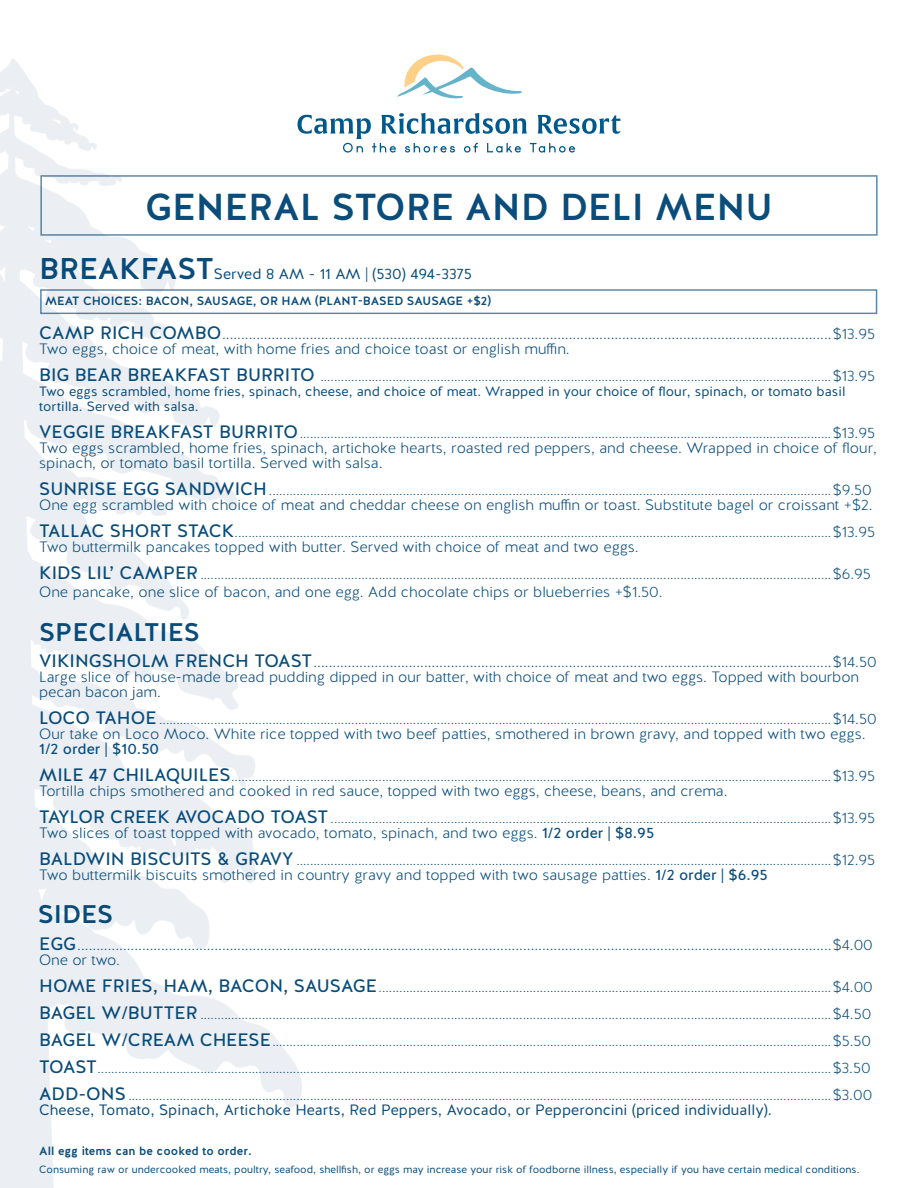
<style>
.page{position:relative;width:918px;height:1188px;background:#fff}
.page>*{position:absolute;margin:0;border:0;box-sizing:border-box;transform-origin:0 0}
.t1{font:500 37.5px "Halis R";color:#0a4c7a}
.t2{font:500 30px "Halis R";color:#0a4c7a}
.t3{font:500 25.5px "Halis R";color:#0a4c7a}
.Paragraph_Style_1{font:300 15px/15px "Halis R";color:#0a4c7a}
.Paragraph_Style_3{font:300 15px/15px "Halis R";color:#0a4c7a}
.t4{font:15px "Halis R";color:#0a4c7a}
.t5{font:300 13.5px/15px "Halis R";color:#0a4c7a}
.t6{font:500 12px "Halis R";color:#0a4c7a}
.t7{font:10.5px "Halis R";color:#0a4c7a}
.s1{font-weight:400;font-size:18px}
.s2{font-size:15px}
.s3{font-weight:400}
</style>
<div class="page">
<svg style="left:306px;top:113px;width:314px;height:40px"></svg>
<svg style="left:397px;top:54px;width:125px;height:44px"></svg>
<img style="left:0;top:58px;width:306px;height:1130px">
<p class="t1" style="left:145px;top:183px;width:629px">GENERAL STORE AND DELI MENU</p>
<p class="t2" style="left:39px;top:249px;width:176px">BREAKFAST</p>
<p class="t4" style="left:214px;top:264px;width:260px">Served 8 AM - 11 AM | (530) 494-3375</p>
<p class="t6" style="left:45px;top:293px;width:447px">MEAT CHOICES: BACON, SAUSAGE, OR HAM (PLANT-BASED SAUSAGE +$2)</p>
<p class="Paragraph_Style_1" style="left:39px;top:327px;width:837px"><span class="s1">CAMP RICH COMBO</span>................................................................................................................................................................$13.95</p>
<p class="Paragraph_Style_1" style="left:39px;top:342px;width:532px">Two eggs, choice of meat, with home fries and choice toast or english muffin.</p>
<p class="t5" style="left:39px;top:369px;width:837px"><span class="s1">BIG BEAR BREAKFAST BURRITO</span> .....................................................................................................................................................<span class="s2">$13.95<br></span><span class="s3">Two eggs scrambled, home fries, spinach, cheese, and choice of meat. Wrapped in your choice of flour, spinach, or tomato basil tortilla. Served with salsa.</span></p>
<p class="t5" style="left:39px;top:426px;width:837px"><span class="s1">VEGGIE BREAKFAST BURRITO</span>...........................................................................................................................................................<span class="s2">$13.95</span></p>
<p class="Paragraph_Style_1" style="left:39px;top:441px;width:839px">Two eggs scrambled, home fries, spinach, artichoke hearts, roasted red peppers, and cheese. Wrapped in choice of flour, spinach, or tomato basil tortilla. Served with salsa.</p>
<p class="t5" style="left:39px;top:483px;width:834px"><span class="s1">SUNRISE EGG SANDWICH</span>....................................................................................................................................................................<span class="s2">$9.50</span></p>
<p class="Paragraph_Style_3" style="left:39px;top:498px;width:835px">One egg scrambled with choice of meat and cheddar cheese on english muffin or toast. Substitute bagel or croissant +$2.</p>
<p class="t5" style="left:39px;top:525px;width:837px"><span class="s1">TALLAC SHORT STACK</span>..............................................................................................................................................................................<span class="s2">$13.95</span></p>
<p class="Paragraph_Style_3" style="left:39px;top:540px;width:601px">Two buttermilk pancakes topped with butter. Served with choice of meat and two eggs.</p>
<p class="t5" style="left:39px;top:567px;width:833px"><span class="s1">KIDS LIL’ CAMPER</span> ........................................................................................................................................................................................<span class="s2">$6.95</span></p>
<p class="Paragraph_Style_3" style="left:39px;top:585px;width:625px">One pancake, one slice of bacon, and one egg. Add chocolate chips or blueberries +$1.50.</p>
<p class="t3" style="left:39px;top:615px;width:162px">SPECIALTIES</p>
<p class="Paragraph_Style_1" style="left:39px;top:655px;width:839px"><span class="s1">VIKINGSHOLM FRENCH TOAST</span>........................................................................................................................................$14.50</p>
<p class="Paragraph_Style_3" style="left:39px;top:670px;width:821px">Large slice of house-made bread pudding dipped in our batter, with choice of meat and two eggs. Topped with bourbon pecan bacon jam.</p>
<p class="t5" style="left:39px;top:713px;width:839px"><span class="s1">LOCO TAHOE</span> ....................................................................................................................................................................................................<span class="s2">$14.50</span></p>
<p class="Paragraph_Style_1" style="left:39px;top:727px;width:828px">Our take on Loco Moco. White rice topped with two beef patties, smothered in brown gravy, and topped with two eggs.<br><span class="s3">1/2 order | $10.50</span></p>
<p class="t5" style="left:39px;top:770px;width:837px"><span class="s1">MILE 47 CHILAQUILES</span>...............................................................................................................................................................................<span class="s2">$13.95</span></p>
<p class="Paragraph_Style_3" style="left:39px;top:784px;width:690px">Tortilla chips smothered and cooked in red sauce, topped with two eggs, cheese, beans, and crema.</p>
<p class="t5" style="left:39px;top:812px;width:837px"><span class="s1">TAYLOR CREEK AVOCADO TOAST</span> ..................................................................................................................................................<span class="s2">$13.95</span></p>
<p class="Paragraph_Style_3" style="left:39px;top:826px;width:617px">Two slices of toast topped with avocado, tomato, spinach, and two eggs. <span class="s3">1/2 order | $8.95</span></p>
<p class="t5" style="left:39px;top:854px;width:837px"><span class="s1">BALDWIN BISCUITS &amp; GRAVY</span> ............................................................................................................................................................<span class="s2">$12.95</span></p>
<p class="Paragraph_Style_3" style="left:39px;top:868px;width:730px">Two buttermilk biscuits smothered in country gravy and topped with two sausage patties. <span class="s3">1/2 order | $6.95</span></p>
<p class="t3" style="left:38px;top:897px;width:77px">SIDES</p>
<p class="Paragraph_Style_1" style="left:39px;top:938px;width:835px"><span class="s1">EGG</span>......................................................................................................................................................................................................$4.00</p>
<p class="Paragraph_Style_3" style="left:39px;top:953px;width:82px">One or two.</p>
<p class="t5" style="left:39px;top:975px;width:835px;line-height:27px"><span class="s1">HOME FRIES, HAM, BACON, SAUSAGE</span>....................................................................................................................................<span class="s2">$4.00<br></span><span class="s1">BAGEL W/BUTTER</span> ........................................................................................................................................................................................<span class="s2">$4.50</span></p>
<p class="t5" style="left:39px;top:1035px;width:834px"><span class="s1">BAGEL W/CREAM CHEESE</span>...................................................................................................................................................................<span class="s2">$5.50</span></p>
<p class="t5" style="left:39px;top:1062px;width:833px"><span class="s1">TOAST</span>......................................................................................................................................................................................................................<span class="s2">$3.50</span></p>
<p class="t5" style="left:39px;top:1089px;width:835px"><span class="s1">ADD-ONS</span> .............................................................................................................................................................................................................<span class="s2">$3.00</span></p>
<p class="t4" style="left:39px;top:1100px;width:734px">Cheese, Tomato, Spinach, Artichoke Hearts, Red Peppers, Avocado, or Pepperoncini (priced individually).</p>
<p class="t6" style="left:39px;top:1143px;width:214px">All egg items can be cooked to order.</p>
<p class="t7" style="left:39px;top:1163px;width:822px">Consuming raw or undercooked meats, poultry, seafood, shellfish, or eggs may increase your risk of foodborne illness, especially if you have certain medical conditions.</p>
</div>
